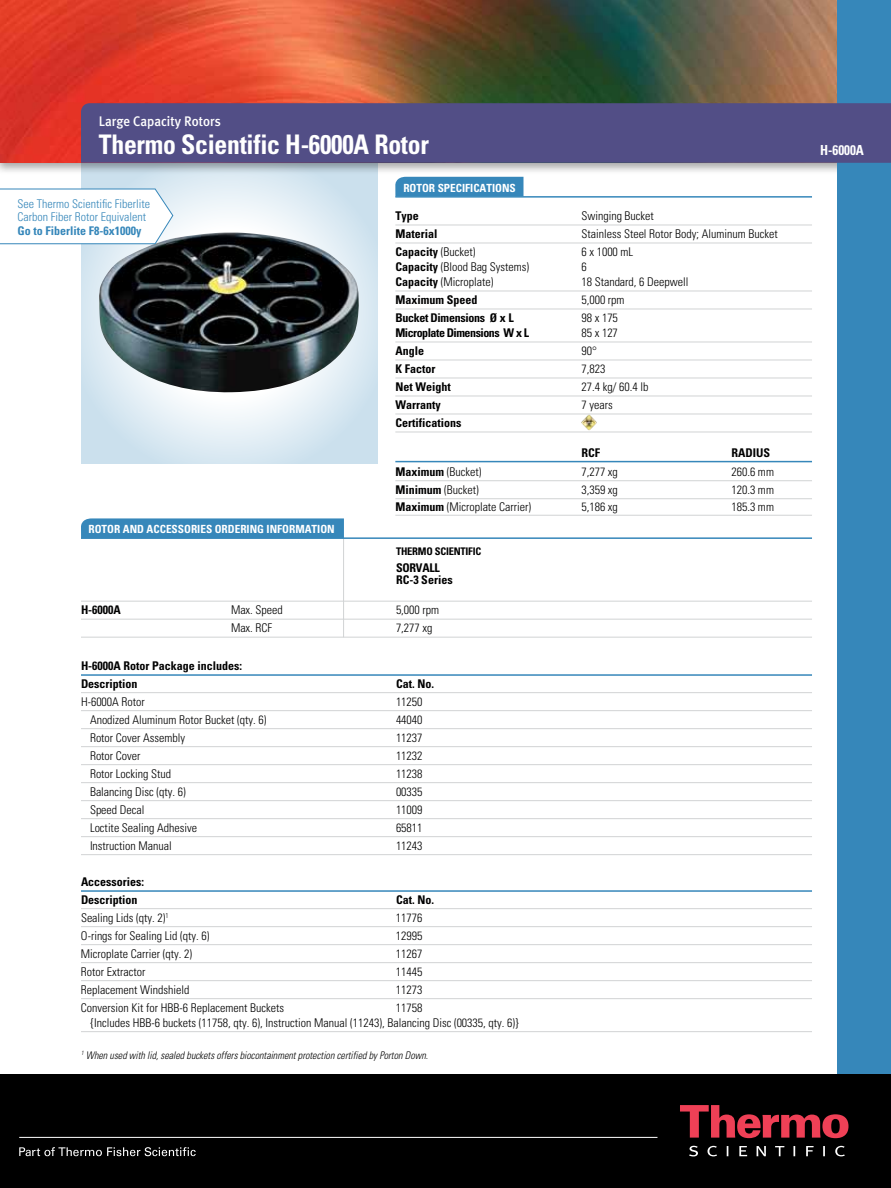
<style>
.page{position:relative;width:891px;height:1188px;background:#fff}
.page>*{position:absolute;margin:0;border:0;box-sizing:border-box;transform-origin:0 0}
.t1{font:700 condensed 27px "Univers";letter-spacing:-.01em;color:#fff;scale:.95 1}
.t2{font:500 13.8px "Meta Plus";color:#fff;scale:.95 1}
.t3{font:700 condensed 13.8px "Univers";color:#fff;scale:.95 1}
.t4{font:300 condensed 12px/15px "Univers";color:#000}
.t5{font:700 condensed 12px/18px "Univers";color:#000}
.t6{font:300 condensed 12px/13.5px "Univers";color:#3687ba}
.t7{font:700 condensed 12px "Univers";letter-spacing:-.04em;color:#000}
.t8{font:700 condensed 12px "Univers";color:#3687ba}
.t9{font:700 condensed 12px "Univers";letter-spacing:-.025em;color:#000}
.t10{font:700 condensed 11.25px "Univers";color:#fff}
.t11{font:italic 300 condensed 10.5px "Univers";color:#000;scale:.95 1}
.t12{font:700 condensed 10.5px "Univers";letter-spacing:-.02em;color:#000}
.s1{font-weight:300}
.s2{font-weight:700}
</style>
<div class="page">
<hr style="left:343px;top:538px;width:1px;height:99px;background:#d1d3d4">
<svg style="left:81px;top:175px;width:296px;height:289px"></svg>
<img style="left:99px;top:233px;width:261px;height:161px">
<div style="left:0;top:0;width:884px;height:175px;background:#000;opacity:.35"></div>
<img style="left:0;top:0;width:837px;height:163px">
<div style="left:837px;top:0;width:54px;height:1186px;background:#3687ba"></div>
<div style="left:395px;top:177px;width:129px;height:19px;background:#3687ba"></div>
<div style="left:81px;top:518px;width:263px;height:19px;background:#3687ba"></div>
<div style="left:81px;top:103px;width:810px;height:60px;background:#524e86"></div>
<hr style="left:395px;top:196px;width:417px;height:2px;background:#3687ba">
<hr style="left:395px;top:225px;width:417px;height:1px;background:#d1d3d4">
<hr style="left:395px;top:243px;width:417px;height:1px;background:#d1d3d4">
<hr style="left:395px;top:291px;width:417px;height:1px;background:#d1d3d4">
<hr style="left:395px;top:309px;width:417px;height:1px;background:#d1d3d4">
<hr style="left:395px;top:342px;width:417px;height:1px;background:#d1d3d4">
<hr style="left:395px;top:360px;width:417px;height:1px;background:#d1d3d4">
<hr style="left:395px;top:378px;width:417px;height:1px;background:#d1d3d4">
<hr style="left:395px;top:396px;width:417px;height:1px;background:#d1d3d4">
<hr style="left:395px;top:414px;width:417px;height:1px;background:#d1d3d4">
<hr style="left:395px;top:432px;width:417px;height:1px;background:#d1d3d4">
<hr style="left:395px;top:461px;width:417px;height:1px;background:#3687ba">
<hr style="left:395px;top:480px;width:417px;height:1px;background:#d1d3d4">
<hr style="left:395px;top:498px;width:417px;height:1px;background:#d1d3d4">
<hr style="left:395px;top:515px;width:417px;height:1px;background:#d1d3d4">
<img style="left:581px;top:415px;width:16px;height:15px">
<hr style="left:81px;top:537px;width:731px;height:2px;background:#3687ba">
<hr style="left:81px;top:601px;width:731px;height:1px;background:#d1d3d4">
<hr style="left:81px;top:619px;width:731px;height:1px;background:#d1d3d4">
<hr style="left:81px;top:637px;width:731px;height:1px;background:#d1d3d4">
<hr style="left:81px;top:674px;width:731px;height:2px;background:#3687ba">
<hr style="left:81px;top:692px;width:731px;height:1px;background:#d1d3d4">
<hr style="left:81px;top:710px;width:731px;height:1px;background:#d1d3d4">
<hr style="left:81px;top:728px;width:731px;height:1px;background:#d1d3d4">
<hr style="left:81px;top:746px;width:731px;height:1px;background:#d1d3d4">
<hr style="left:81px;top:764px;width:731px;height:1px;background:#d1d3d4">
<hr style="left:81px;top:782px;width:731px;height:1px;background:#d1d3d4">
<hr style="left:81px;top:800px;width:731px;height:1px;background:#d1d3d4">
<hr style="left:81px;top:818px;width:731px;height:1px;background:#d1d3d4">
<hr style="left:81px;top:836px;width:731px;height:1px;background:#d1d3d4">
<hr style="left:81px;top:854px;width:731px;height:1px;background:#d1d3d4">
<hr style="left:81px;top:890px;width:731px;height:2px;background:#3687ba">
<hr style="left:81px;top:908px;width:731px;height:1px;background:#d1d3d4">
<hr style="left:81px;top:926px;width:731px;height:1px;background:#d1d3d4">
<hr style="left:81px;top:944px;width:731px;height:1px;background:#d1d3d4">
<hr style="left:81px;top:962px;width:731px;height:1px;background:#d1d3d4">
<hr style="left:81px;top:980px;width:731px;height:1px;background:#d1d3d4">
<hr style="left:81px;top:998px;width:731px;height:1px;background:#d1d3d4">
<hr style="left:81px;top:1031px;width:731px;height:1px;background:#d1d3d4">
<div style="left:0;top:1074px;width:891px;height:114px;background:#000"></div>
<svg style="left:19px;top:1147px;width:177px;height:9px"></svg>
<svg style="left:680px;top:1105px;width:169px;height:33px"></svg>
<svg style="left:689px;top:1146px;width:156px;height:10px"></svg>
<hr style="left:19px;top:1137px;width:638px;height:1px;background:#fff">
<svg style="left:0;top:188px;width:174px;height:57px"></svg>
<p class="t2" style="left:99px;top:113px;width:130px">Large Capacity Rotors</p>
<h1 class="t1" style="left:99px;top:128px;width:349px">Thermo Scientific H-6000A Rotor</h1>
<p class="t3" style="left:820px;top:141px;width:48px">H-6000A</p>
<p class="t10" style="left:403px;top:181px;width:114px">ROTOR SPECIFICATIONS</p>
<p class="t5" style="left:395px;top:207px;width:25px">Type</p>
<p class="t4" style="left:581px;top:209px;width:74px">Swinging Bucket</p>
<p class="t5" style="left:395px;top:225px;width:43px">Material</p>
<p class="t4" style="left:581px;top:227px;width:198px">Stainless Steel Rotor Body; Aluminum Bucket</p>
<p class="t5" style="left:395px;top:243px;width:81px">Capacity <span class="s1">(Bucket)</span></p>
<p class="t4" style="left:581px;top:245px;width:53px">6 x 1000 mL</p>
<p class="t4" style="left:395px;top:260px;width:135px"><span class="s2">Capacity</span> (Blood Bag Systems)</p>
<p class="t4" style="left:581px;top:260px;width:7px">6</p>
<p class="t4" style="left:395px;top:275px;width:99px"><span class="s2">Capacity</span> (Microplate)</p>
<p class="t4" style="left:581px;top:275px;width:109px">18 Standard, 6 Deepwell</p>
<p class="t5" style="left:395px;top:291px;width:83px">Maximum Speed</p>
<p class="t4" style="left:581px;top:293px;width:45px">5,000 rpm</p>
<p class="t9" style="left:395px;top:311px;width:120px">Bucket Dimensions Ø x L</p>
<p class="t4" style="left:581px;top:311px;width:38px">98 x 175</p>
<p class="t7" style="left:395px;top:326px;width:135px">Microplate Dimensions W x L</p>
<p class="t4" style="left:581px;top:326px;width:38px">85 x 127</p>
<p class="t5" style="left:395px;top:342px;width:30px">Angle</p>
<p class="t4" style="left:581px;top:344px;width:17px">90°</p>
<p class="t5" style="left:395px;top:360px;width:41px">K Factor</p>
<p class="t4" style="left:581px;top:362px;width:25px">7,823</p>
<p class="t5" style="left:395px;top:378px;width:57px">Net Weight</p>
<p class="t4" style="left:581px;top:380px;width:69px">27.4 kg/ 60.4 lb</p>
<p class="t5" style="left:395px;top:396px;width:47px">Warranty</p>
<p class="t4" style="left:581px;top:398px;width:33px">7 years</p>
<p class="t5" style="left:395px;top:414px;width:68px">Certifications</p>
<p class="t5" style="left:581px;top:443px;width:20px">RCF</p>
<p class="t5" style="left:731px;top:443px;width:40px">RADIUS</p>
<p class="t4" style="left:395px;top:464px;width:87px"><span class="s2">Maximum</span> (Bucket)</p>
<p class="t4" style="left:581px;top:464px;width:38px">7,277 xg</p>
<p class="t4" style="left:731px;top:464px;width:44px">260.6 mm</p>
<p class="t4" style="left:395px;top:482px;width:85px"><span class="s2">Minimum</span> (Bucket)</p>
<p class="t4" style="left:581px;top:482px;width:38px">3,359 xg</p>
<p class="t4" style="left:731px;top:482px;width:44px">120.3 mm</p>
<p class="t4" style="left:395px;top:499px;width:137px"><span class="s2">Maximum</span> (Microplate Carrier)</p>
<p class="t4" style="left:581px;top:499px;width:38px">5,186 xg</p>
<p class="t4" style="left:731px;top:499px;width:44px">185.3 mm</p>
<p class="t10" style="left:88px;top:522px;width:236px">ROTOR AND ACCESSORIES ORDERING INFORMATION</p>
<p class="t12" style="left:396px;top:545px;width:52px">THE RMO SCIEN</p>
<p class="t12" style="left:461px;top:545px;width:22px">TIFIC</p>
<p class="t5" style="left:396px;top:562px;width:58px;line-height:12px">SORVALL<br>RC-3 Series</p>
<p class="t5" style="left:81px;top:601px;width:41px">H-6000A</p>
<p class="t4" style="left:231px;top:603px;width:53px">Max. Speed</p>
<p class="t4" style="left:396px;top:603px;width:45px">5,000 rpm</p>
<p class="t4" style="left:231px;top:621px;width:43px">Max. RCF</p>
<p class="t4" style="left:396px;top:621px;width:38px">7,277 xg</p>
<p class="t5" style="left:81px;top:657px;width:163px">H-6000A Rotor Package includes:<br>Description</p>
<p class="t6" style="left:18px;top:197px;width:134px">See Thermo Scientific Fiberlite<br>Carbon Fiber Rotor Equivalent</p>
<p class="t8" style="left:18px;top:223px;width:125px">Go to Fiberlite F8-6x1000y</p>
<p class="t5" style="left:396px;top:675px;width:40px">Cat. No.</p>
<p class="t4" style="left:81px;top:694px;width:65px">H-6000A Rotor</p>
<p class="t4" style="left:396px;top:694px;width:28px">11250</p>
<p class="t4" style="left:90px;top:712px;width:178px">Anodized Aluminum Rotor Bucket (qty. 6)</p>
<p class="t4" style="left:396px;top:712px;width:28px">44040</p>
<p class="t4" style="left:90px;top:730px;width:97px">Rotor Cover Assembly</p>
<p class="t4" style="left:396px;top:730px;width:28px">11237</p>
<p class="t4" style="left:90px;top:748px;width:52px">Rotor Cover</p>
<p class="t4" style="left:396px;top:748px;width:28px">11232</p>
<p class="t4" style="left:90px;top:766px;width:83px">Rotor Locking Stud</p>
<p class="t4" style="left:396px;top:766px;width:28px">11238</p>
<p class="t4" style="left:90px;top:784px;width:97px">Balancing Disc (qty. 6)</p>
<p class="t4" style="left:396px;top:784px;width:28px">00335</p>
<p class="t4" style="left:90px;top:802px;width:56px">Speed Decal</p>
<p class="t4" style="left:396px;top:802px;width:28px">11009</p>
<p class="t4" style="left:90px;top:820px;width:109px">Loctite Sealing Adhesive</p>
<p class="t4" style="left:396px;top:820px;width:28px">65811</p>
<p class="t4" style="left:90px;top:838px;width:83px">Instruction Manual</p>
<p class="t4" style="left:396px;top:838px;width:28px">11243</p>
<p class="t5" style="left:81px;top:873px;width:65px">Accessories:<br>Description</p>
<p class="t5" style="left:396px;top:891px;width:40px">Cat. No.</p>
<p class="t4" style="left:81px;top:910px;width:89px">Sealing Lids (qty. 2)<sup>1</sup></p>
<p class="t4" style="left:396px;top:910px;width:28px">11776</p>
<p class="t4" style="left:81px;top:928px;width:130px">O-rings for Sealing Lid (qty. 6)</p>
<p class="t4" style="left:396px;top:928px;width:28px">12995</p>
<p class="t4" style="left:81px;top:946px;width:113px">Microplate Carrier (qty. 2)</p>
<p class="t4" style="left:396px;top:946px;width:28px">11267</p>
<p class="t4" style="left:81px;top:964px;width:66px">Rotor Extractor</p>
<p class="t4" style="left:396px;top:964px;width:28px">11445</p>
<p class="t4" style="left:81px;top:982px;width:110px">Replacement Windshield</p>
<p class="t4" style="left:396px;top:982px;width:28px">11273</p>
<p class="t4" style="left:81px;top:1000px;width:205px">Conversion Kit for HBB-6 Replacement Buckets</p>
<p class="t4" style="left:90px;top:1000px;width:431px;text-indent:306px">11758<br>{Includes HBB-6 buckets (11758, qty. 6), Instruction Manual (11243), Balancing Disc (00335, qty. 6)}</p>
<p class="t11" style="left:81px;top:1049px;width:367px"><sup>1</sup> When used with lid, sealed buckets offers biocontainment protection certified by Porton Down.</p>
</div>
